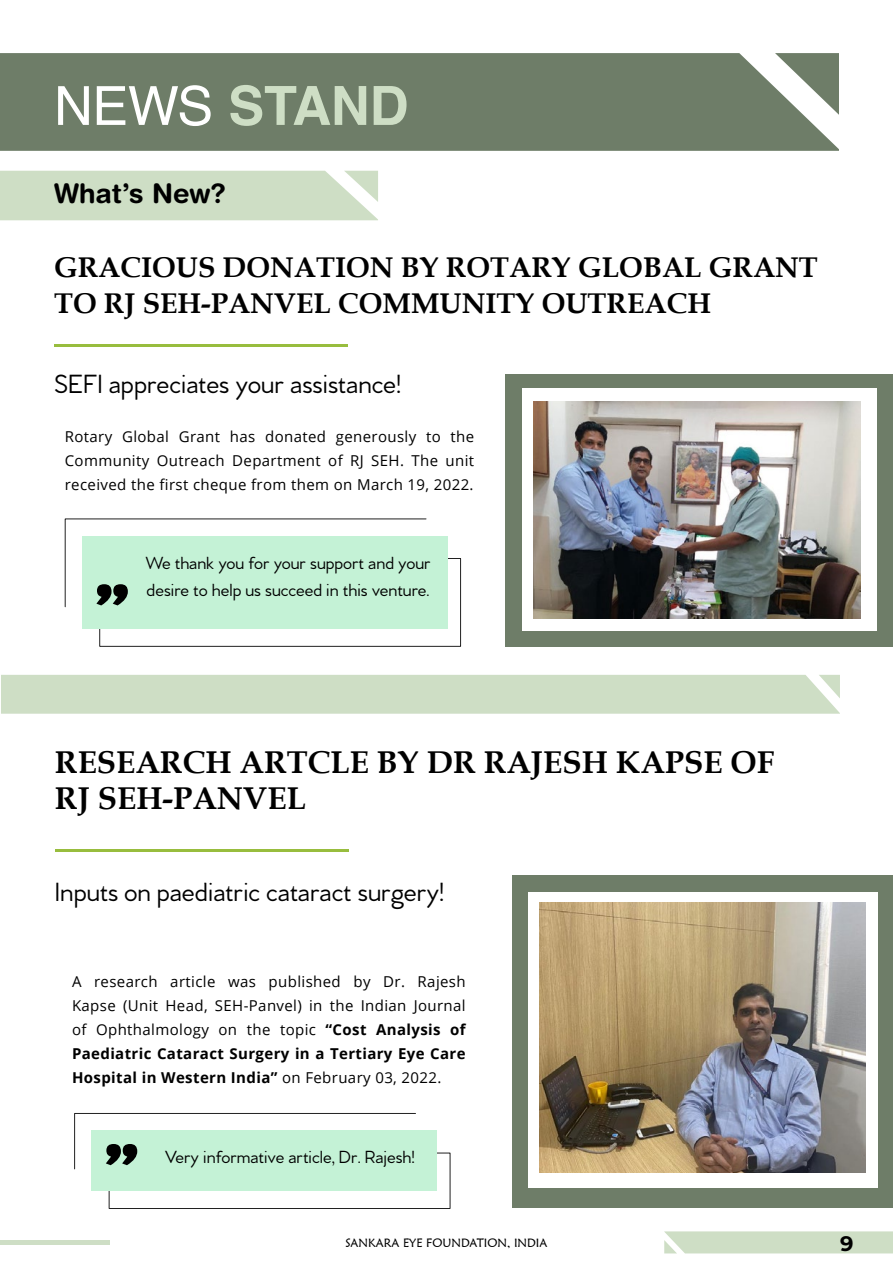
<style>
.page{position:relative;width:893px;height:1263px;background:#fff}
.page>*{position:absolute;margin:0;border:0;box-sizing:border-box;transform-origin:0 0}
._44_Main_Header_blac{font:700 54px "Helvetica";letter-spacing:-.005em;color:#cedec5}
.t1{font:700 31.5px "Book Antiqua";color:#000}
.t2{font:700 28.5px/36px "Book Antiqua";color:#000}
.t3{font:500 27px "Venti CF";color:#000}
._44_Main_Header_blac-2{font:700 27px "Helvetica Rounded";letter-spacing:-.005em;color:#000}
.t4{font:700 21px "Montserrat";color:#000}
.t5{font:500 18px/27px "Venti CF";color:#000}
.Body_Text{font:15px/24px "Open Sans";letter-spacing:.025em;color:#000;text-align:justify}
.t6{font:12px "Maiandra GD";color:#000}
.s1{font-weight:400;color:#fff}
.s2{font-weight:700}
</style>
<div class="page">
<svg style="left:664px;top:1231px;width:229px;height:22px;background:#d0dfc7"></svg>
<div style="left:0;top:1240px;width:110px;height:5px;background:#cedec5"></div>
<div style="left:506px;top:374px;width:387px;height:273px;background:#6e7d68"></div>
<div style="left:522px;top:388px;width:355px;height:242px;background:#fff"></div>
<div style="left:0;top:53px;width:839px;height:98px;background:#6e7d68"></div>
<img style="left:533px;top:401px;width:327px;height:217px">
<hr style="left:54px;top:344px;width:294px;height:2px;background:#98bd3e">
<div style="left:0;top:171px;width:378px;height:49px;background:#cedec5"></div>
<div style="left:1px;top:675px;width:839px;height:39px;background:#cedec5"></div>
<div style="left:99px;top:558px;width:362px;height:89px;border:1px solid #212121"></div>
<div style="left:82px;top:536px;width:366px;height:93px;background:#c4f2d6"></div>
<svg style="left:64px;top:518px;width:363px;height:89px"></svg>
<div style="left:512px;top:875px;width:381px;height:332px;background:#6e7d68"></div>
<div style="left:528px;top:892px;width:350px;height:296px;background:#fff"></div>
<img style="left:539px;top:903px;width:326px;height:269px">
<hr style="left:55px;top:849px;width:294px;height:2px;background:#98bd3e">
<div style="left:109px;top:1153px;width:341px;height:56px;border:1px solid #212121"></div>
<div style="left:91px;top:1130px;width:346px;height:61px;background:#c4f2d6"></div>
<svg style="left:74px;top:1113px;width:342px;height:57px"></svg>
<p class="_44_Main_Header_blac" style="left:54px;top:62px;width:356px"><span class="s1">NEWS</span> STAND</p>
<p class="_44_Main_Header_blac-2" style="left:54px;top:177px;width:173px">What’s New?</p>
<p class="t2" style="left:54px;top:250px;width:765px">GRACIOUS DONATION BY ROTARY GLOBAL GRANT<br>TO RJ SEH-PANVEL COMMUNITY OUTREACH</p>
<p class="t3" style="left:54px;top:367px;width:349px">SEFI appreciates your assistance!</p>
<p class="Body_Text" style="left:65px;top:425px;width:411px">Rotary Global Grant has donated generously to the Community Outreach Department of RJ SEH. The unit received the first cheque from them on March 19, 2022.</p>
<p class="t5" style="left:146px;top:550px;width:286px">We thank you for your support and your desire to help us succeed in this venture.</p>
<p class="t1" style="left:55px;top:741px;width:721px">RESEARCH ARTCLE BY DR RAJESH KAPSE OF</p>
<p class="t1" style="left:55px;top:777px;width:253px">RJ SEH-PANVEL</p>
<p class="t3" style="left:55px;top:876px;width:391px">Inputs on paediatric cataract surgery!</p>
<p class="Body_Text" style="left:72px;top:969px;width:395px">A research article was published by Dr. Rajesh Kapse (Unit Head, SEH-Panvel) in the Indian Journal of Ophthalmology on the topic <span class="s2">“Cost Analysis of Paediatric Cataract Surgery in a Tertiary Eye Care Hospital in Western India”</span> on February 03, 2022.</p>
<p class="t5" style="left:165px;top:1144px;width:252px">Very informative article, Dr. Rajesh!</p>
<p class="t6" style="left:346px;top:1235px;width:203px">SANKARA EYE FOUNDATION, INDIA</p>
<h3 class="t4" style="left:840px;top:1228px;width:15px">9</h3>
</div>
